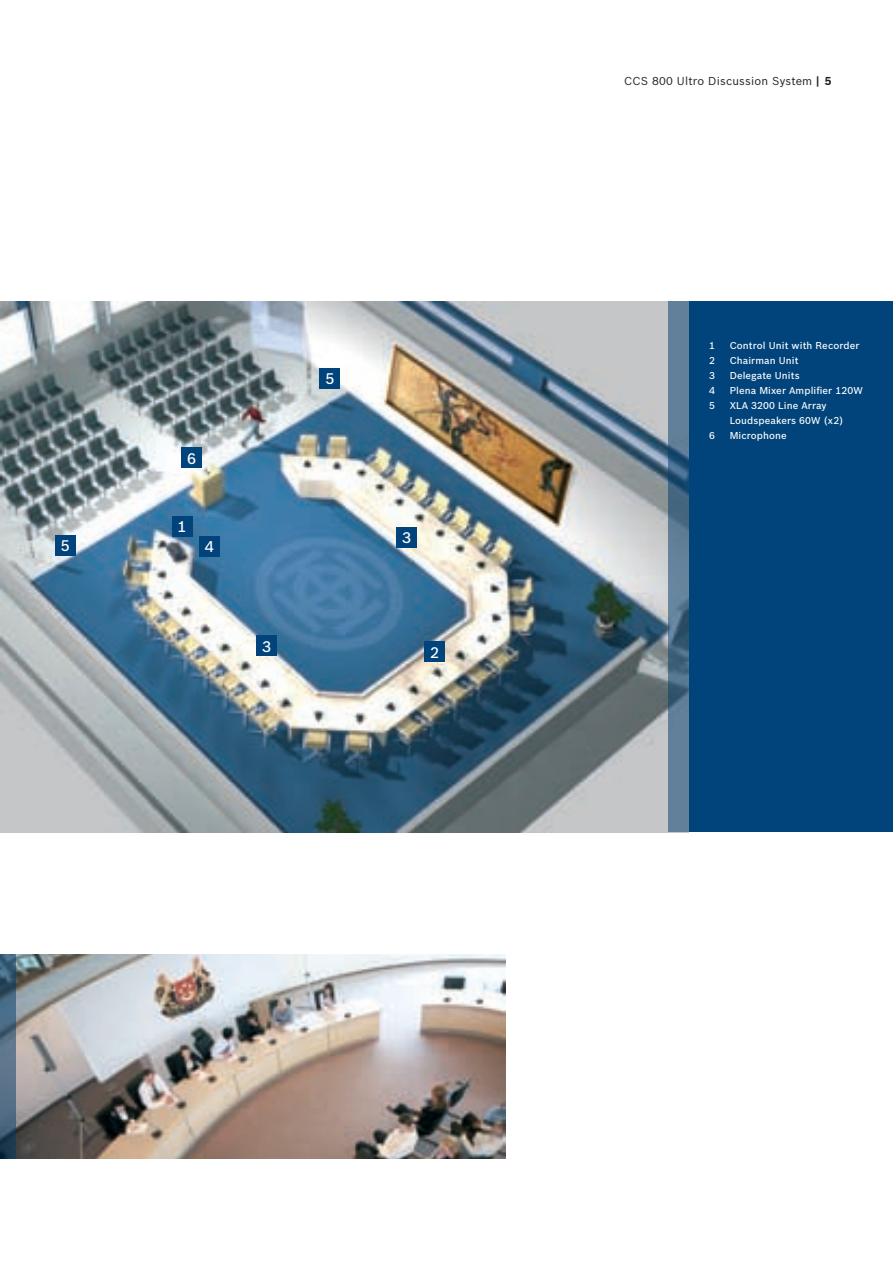
<style>
.page{position:relative;width:893px;height:1263px;background:#fff}
.page>*{position:absolute;margin:0;border:0;box-sizing:border-box;transform-origin:0 0}
.t1{font:500 15px "Bosch Sans";color:#fff}
.t2{font:11.25px "Bosch Sans";letter-spacing:.02em;color:#231f20}
.t3{font:500 9.75px/15px "Bosch Sans";letter-spacing:.01em;color:#fff}
.s1{font-weight:700}
</style>
<div class="page">
<img style="left:15px;top:955px;width:490px;height:204px">
<img style="left:0;top:301px;width:668px;height:531px">
<div style="left:689px;top:301px;width:204px;height:531px;background:#00447b"></div>
<div style="left:172px;top:516px;width:20px;height:20px;background:#00447b"></div>
<div style="left:396px;top:527px;width:21px;height:21px;background:#00447b"></div>
<div style="left:257px;top:636px;width:20px;height:20px;background:#00447b"></div>
<div style="left:424px;top:641px;width:21px;height:21px;background:#00447b"></div>
<div style="left:320px;top:368px;width:20px;height:20px;background:#00447b"></div>
<div style="left:55px;top:535px;width:21px;height:20px;background:#00447b"></div>
<div style="left:181px;top:447px;width:21px;height:21px;background:#00447b"></div>
<svg style="left:668px;top:301px;width:21px;height:531px;background:#567690"></svg>
<svg style="left:0;top:955px;width:15px;height:204px;background:#456279"></svg>
<div style="left:199px;top:536px;width:20px;height:21px;background:#00447b"></div>
<h1 class="t1" style="left:61px;top:536px;width:11px">5</h1>
<h1 class="t1" style="left:187px;top:449px;width:11px">6</h1>
<h1 class="t1" style="left:177px;top:517px;width:11px">1</h1>
<h1 class="t1" style="left:205px;top:538px;width:11px">4</h1>
<h1 class="t1" style="left:262px;top:637px;width:11px">3</h1>
<h1 class="t1" style="left:325px;top:369px;width:11px">5</h1>
<h1 class="t1" style="left:402px;top:529px;width:11px">3</h1>
<h1 class="t1" style="left:430px;top:643px;width:11px">2</h1>
<p class="t2" style="left:624px;top:74px;width:209px">CCS 800 Ultro Discussion System <span class="s1">| 5</span></p>
<p class="t3" style="left:709px;top:338px;width:7px">1</p>
<p class="t3" style="left:730px;top:338px;width:131px">Control Unit with Recorder</p>
<p class="t3" style="left:709px;top:353px;width:7px">2</p>
<p class="t3" style="left:730px;top:353px;width:70px">Chairman Unit</p>
<p class="t3" style="left:709px;top:368px;width:7px">3</p>
<p class="t3" style="left:730px;top:368px;width:72px">Delegate Units</p>
<p class="t3" style="left:709px;top:383px;width:7px">4</p>
<p class="t3" style="left:730px;top:383px;width:135px">Plena Mixer Amplifier 120W</p>
<p class="t3" style="left:709px;top:398px;width:7px">5</p>
<p class="t3" style="left:730px;top:398px;width:115px">XLA 3200 Line Array<br>Loudspeakers 60W (x2)</p>
<p class="t3" style="left:709px;top:428px;width:7px">6</p>
<p class="t3" style="left:730px;top:428px;width:59px">Microphone</p>
</div>
